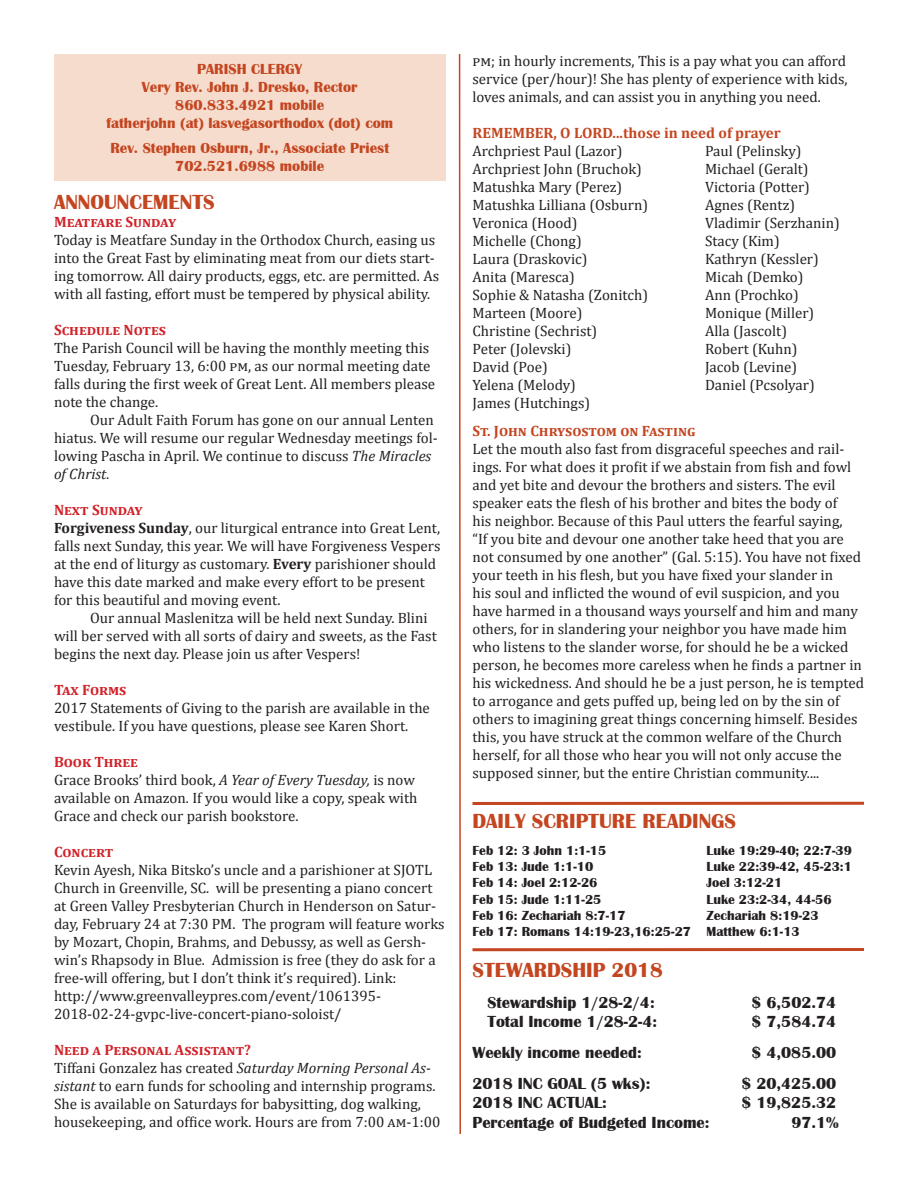
<style>
.page{position:relative;width:918px;height:1188px;background:#fff}
.page>*{position:absolute;margin:0;border:0;box-sizing:border-box;transform-origin:0 0}
.t1{font:700 21px "Britannic";color:#c44621}
.t2{font:700 21px "Britannic";color:#c44621}
.t3{font:700 16.5px "Britannic";color:#231f20}
.t4{font:15px/18px "Cambria";color:#231f20}
.t5{font:700 15px "Britannic";color:#c44621}
.t6{font:700 15px "Cambria";color:#d1232a}
.t7{font:700 15px "Cambria";color:#c44621}
.t8{font:700 13.5px "Britannic";color:#231f20}
.s1{font-style:italic}
.s2{font-weight:700}
</style>
<div class="page">
<div style="left:54px;top:54px;width:392px;height:127px;background:#f5dccd"></div>
<svg style="left:458px;top:54px;width:3px;height:1080px"></svg>
<hr style="left:473px;top:948px;width:391px;height:3px;background:#c44621">
<hr style="left:473px;top:802px;width:391px;height:3px;background:#c44621">
<p class="t5" style="left:197px;top:61px;width:106px">PARISH CLERGY</p>
<p class="t5" style="left:142px;top:79px;width:217px">Very Rev. John J. Dresko, Rector</p>
<p class="t5" style="left:175px;top:97px;width:151px">860.833.4921 mobile</p>
<p class="t5" style="left:106px;top:115px;width:288px">fatherjohn (at) lasvegasorthodox (dot) com</p>
<p class="t5" style="left:110px;top:140px;width:280px">Rev. Stephen Osburn, Jr., Associate Priest</p>
<p class="t5" style="left:175px;top:158px;width:150px">702.521.6988 mobile</p>
<p class="t2" style="left:54px;top:190px;width:162px">ANNOUNCEMENTS</p>
<p class="t6" style="left:54px;top:212px;width:124px">Meatfare Sunday</p>
<p class="t4" style="left:54px;top:230px;width:387px">Today is Meatfare Sunday in the Orthodox Church, easing us into the Great Fast by eliminating meat from our diets start&shy;ing tomorrow. All dairy products, eggs, etc. are permitted. As with all fasting, effort must be tempered by physical ability.</p>
<p class="t6" style="left:54px;top:320px;width:114px">Schedule Notes</p>
<p class="t4" style="left:54px;top:338px;width:383px">The Parish Council will be having the monthly meeting this Tuesday, February 13, 6:00 pm, as our normal meeting date falls during the first week of Great Lent. All members please note the change.</p>
<p class="t4" style="left:54px;top:410px;width:385px;text-indent:36px">Our Adult Faith Forum has gone on our annual Lenten hiatus. We will resume our regular Wednesday meetings fol&shy;lowing Pascha in April. We continue to discuss <span class="s1">The Miracles of Christ.</span></p>
<p class="t6" style="left:54px;top:500px;width:90px">Next Sunday</p>
<p class="t4" style="left:54px;top:518px;width:388px"><span class="s2">Forgiveness Sunday</span>, our liturgical entrance into Great Lent, falls next Sunday, this year. We will have Forgiveness Vespers at the end of liturgy as customary. <span class="s2">Every</span> parishioner should have this date marked and make every effort to be present for this beautiful and moving event.</p>
<p class="t4" style="left:54px;top:608px;width:384px;text-indent:36px">Our annual Maslenitza will be held next Sunday. Blini will ber served with all sorts of dairy and sweets, as the Fast begins the next day. Please join us after Vespers!</p>
<p class="t6" style="left:54px;top:680px;width:74px">Tax Forms</p>
<p class="t4" style="left:54px;top:698px;width:377px">2017 Statements of Giving to the parish are available in the vestibule. If you have questions, please see Karen Short.</p>
<p class="t6" style="left:54px;top:752px;width:85px">Book Three</p>
<p class="t4" style="left:54px;top:770px;width:365px">Grace Brooks’ third book, <span class="s1">A Year of Every Tuesday,</span> is now available on Amazon. If you would like a copy, speak with<br>Grace and check our parish bookstore.</p>
<p class="t6" style="left:54px;top:842px;width:61px">Concert</p>
<p class="t4" style="left:54px;top:860px;width:392px">Kevin Ayesh, Nika Bitsko’s uncle and a parishioner at SJOTL Church in Greenville, SC. will be presenting a piano concert at Green Valley Presbyterian Church in Henderson on Satur&shy;day, February 24 at 7:30 PM. The program will feature works by Mozart, Chopin, Brahms, and Debussy, as well as Gersh&shy;win’s Rhapsody in Blue. Admission is free (they do ask for a free-will offering, but I don’t think it’s required). Link:</p>
<p class="t4" style="left:54px;top:986px;width:329px">http://www.greenvalleypres.com/event/1061395-<br>2018-02-24-gvpc-live-concert-piano-soloist/</p>
<p class="t6" style="left:54px;top:1040px;width:199px">Need a Personal Assistant?</p>
<p class="t4" style="left:54px;top:1058px;width:388px">Tiffani Gonzalez has created <span class="s1">Saturday Morning Personal As&shy;sistant</span> to earn funds for schooling and internship programs.<br>She is available on Saturdays for babysitting, dog walking, housekeeping, and office work. Hours are from 7:00 am-1:00</p>
<p class="t4" style="left:472px;top:51px;width:377px;text-align:justify">pm; in hourly increments, This is a pay what you can afford service (per/hour)! She has plenty of experience with kids, loves animals, and can assist you in anything you need.</p>
<p class="t7" style="left:472px;top:123px;width:310px">REMEMBER, O LORD...those in need of prayer</p>
<p class="t4" style="left:472px;top:141px;width:152px">Archpriest Paul (Lazor)</p>
<p class="t4" style="left:705px;top:141px;width:98px">Paul (Pelinsky)</p>
<p class="t4" style="left:472px;top:159px;width:171px">Archpriest John (Bruchok)</p>
<p class="t4" style="left:705px;top:159px;width:105px">Michael (Geralt)</p>
<p class="t4" style="left:472px;top:177px;width:151px">Matushka Mary (Perez)</p>
<p class="t4" style="left:705px;top:177px;width:106px">Victoria (Potter)</p>
<p class="t4" style="left:472px;top:195px;width:177px">Matushka Lilliana (Osburn)</p>
<p class="t4" style="left:705px;top:195px;width:92px">Agnes (Rentz)</p>
<p class="t4" style="left:472px;top:213px;width:107px">Veronica (Hood)</p>
<p class="t4" style="left:705px;top:213px;width:136px">Vladimir (Serzhanin)</p>
<p class="t4" style="left:472px;top:231px;width:111px">Michelle (Chong)</p>
<p class="t4" style="left:705px;top:231px;width:76px">Stacy (Kim)</p>
<p class="t4" style="left:472px;top:249px;width:117px">Laura (Draskovic)</p>
<p class="t4" style="left:705px;top:249px;width:115px">Kathryn (Kessler)</p>
<p class="t4" style="left:472px;top:267px;width:104px">Anita (Maresca)</p>
<p class="t4" style="left:705px;top:267px;width:100px">Micah (Demko)</p>
<p class="t4" style="left:472px;top:285px;width:177px">Sophie &amp; Natasha (Zonitch)</p>
<p class="t4" style="left:705px;top:285px;width:95px">Ann (Prochko)</p>
<p class="t4" style="left:472px;top:303px;width:111px">Marteen (Moore)</p>
<p class="t4" style="left:705px;top:303px;width:111px">Monique (Miller)</p>
<p class="t4" style="left:472px;top:321px;width:126px">Christine (Sechrist)</p>
<p class="t4" style="left:705px;top:321px;width:84px">Alla (Jascolt)</p>
<p class="t4" style="left:472px;top:339px;width:100px">Peter (Jolevski)</p>
<p class="t4" style="left:705px;top:339px;width:94px">Robert (Kuhn)</p>
<p class="t4" style="left:472px;top:357px;width:77px">David (Poe)</p>
<p class="t4" style="left:705px;top:357px;width:94px">Jacob (Levine)</p>
<p class="t4" style="left:472px;top:375px;width:105px">Yelena (Melody)</p>
<p class="t4" style="left:705px;top:375px;width:111px">Daniel (Pcsolyar)</p>
<p class="t4" style="left:472px;top:393px;width:119px">James (Hutchings)</p>
<p class="t7" style="left:472px;top:422px;width:225px">St. John Chrysostom on Fasting</p>
<p class="t4" style="left:472px;top:440px;width:393px">Let the mouth also fast from disgraceful speeches and rail&shy;ings. For what does it profit if we abstain from fish and fowl and yet bite and devour the brothers and sisters. The evil speaker eats the flesh of his brother and bites the body of<br>his neighbor. Because of this Paul utters the fearful saying,<br>“If you bite and devour one another take heed that you are not consumed by one another” (Gal. 5:15). You have not fixed your teeth in his flesh, but you have fixed your slander in<br>his soul and inflicted the wound of evil suspicion, and you have harmed in a thousand ways yourself and him and many others, for in slandering your neighbor you have made him who listens to the slander worse, for should he be a wicked person, he becomes more careless when he finds a partner in his wickedness. And should he be a just person, he is tempted to arrogance and gets puffed up, being led on by the sin of others to imagining great things concerning himself. Besides this, you have struck at the common welfare of the Church herself, for all those who hear you will not only accuse the supposed sinner, but the entire Christian community....</p>
<p class="t1" style="left:472px;top:809px;width:265px">DAILY SCRIPTURE READINGS</p>
<p class="t8" style="left:472px;top:843px;width:135px">Feb 12: 3 John 1:1-15</p>
<p class="t8" style="left:706px;top:843px;width:147px">Luke 19:29-40; 22:7-39</p>
<p class="t8" style="left:472px;top:859px;width:122px">Feb 13: Jude 1:1-10</p>
<p class="t8" style="left:706px;top:859px;width:147px">Luke 22:39-42, 45-23:1</p>
<p class="t8" style="left:472px;top:875px;width:127px">Feb 14: Joel 2:12-26</p>
<p class="t8" style="left:706px;top:875px;width:77px">Joel 3:12-21</p>
<p class="t8" style="left:472px;top:891px;width:131px">Feb 15: Jude 1:11-25</p>
<p class="t8" style="left:706px;top:891px;width:127px">Luke 23:2-34, 44-56</p>
<p class="t8" style="left:472px;top:908px;width:155px">Feb 16: Zechariah 8:7-17</p>
<p class="t8" style="left:706px;top:908px;width:114px">Zechariah 8:19-23</p>
<p class="t8" style="left:472px;top:924px;width:329px">Feb 17: Romans 14:19-23,16:25-27 Matthew 6:1-13</p>
<p class="t1" style="left:472px;top:958px;width:192px">STEWARDSHIP 2018</p>
<p class="t3" style="left:488px;top:993px;width:169px">Stewardship 1/28-2/4:</p>
<p class="t3" style="left:751px;top:993px;width:86px">$ 6,502.74</p>
<p class="t3" style="left:488px;top:1013px;width:171px">Total Income 1/28-2-4:</p>
<p class="t3" style="left:751px;top:1013px;width:86px">$ 7,584.74</p>
<p class="t3" style="left:472px;top:1043px;width:171px">Weekly income needed:</p>
<p class="t3" style="left:751px;top:1043px;width:86px">$ 4,085.00</p>
<p class="t3" style="left:472px;top:1074px;width:179px">2018 INC GOAL (5 wks):</p>
<p class="t3" style="left:741px;top:1074px;width:96px">$ 20,425.00</p>
<p class="t3" style="left:472px;top:1094px;width:136px">2018 INC ACTUAL:</p>
<p class="t3" style="left:741px;top:1094px;width:97px">$ 19,825.32</p>
<p class="t3" style="left:472px;top:1113px;width:239px">Percentage of Budgeted Income:</p>
<p class="t3" style="left:791px;top:1113px;width:49px">97.1%</p>
</div>
